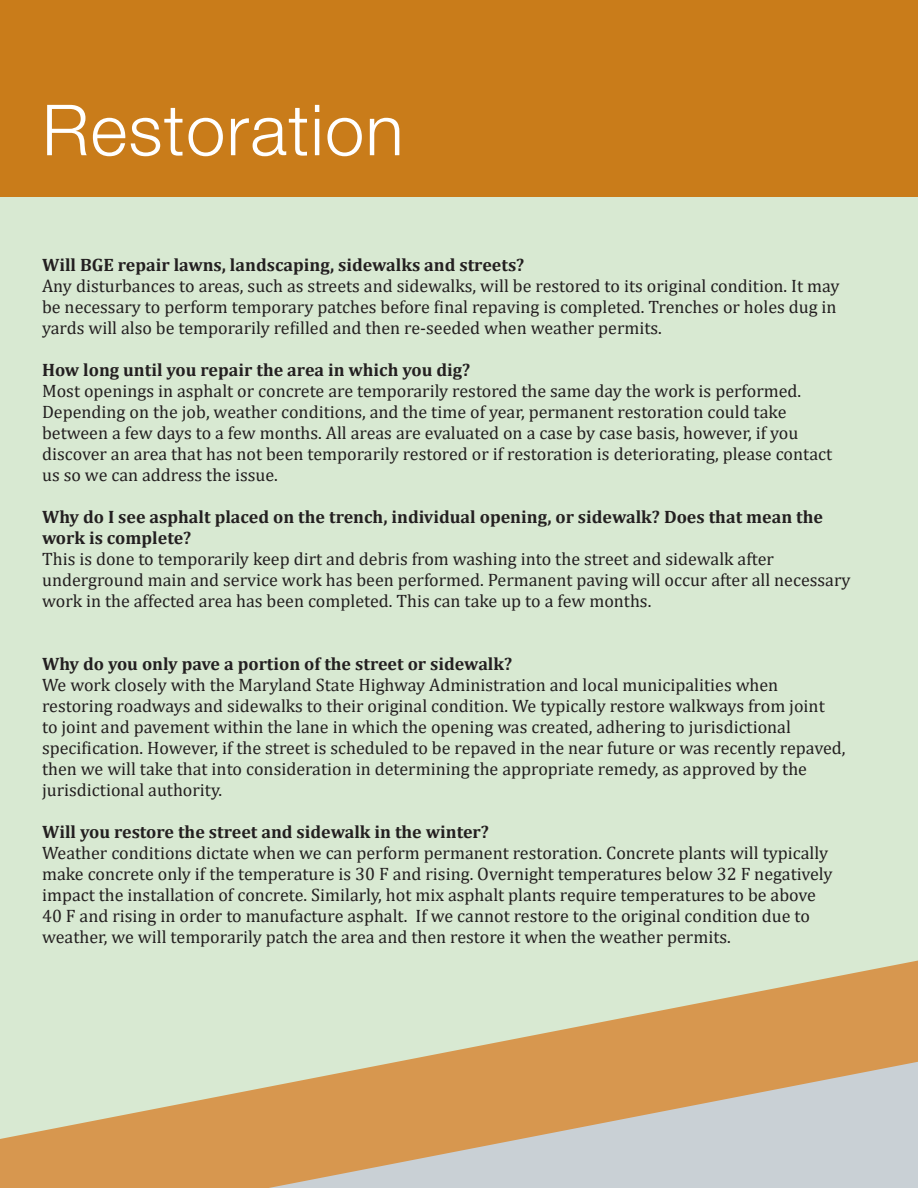
<style>
.page{position:relative;width:918px;height:1188px;background:#d8e9d2}
.page>*{position:absolute;margin:0;border:0;box-sizing:border-box;transform-origin:0 0}
.bullets{font:300 70.5px "Helvetica Neue LT Std";letter-spacing:.02em;color:#fff}
.bullets-2{font:18px/21px "Cambria";color:#231f20}
.bullets-3{font:700 18px/21px "Cambria";color:#231f20}
</style>
<div class="page">
<div style="left:0;top:0;width:918px;height:196px;background:#c97c1a"></div>
<svg style="left:0;top:961px;width:918px;height:227px"></svg>
<p class="bullets" style="left:42px;top:87px;width:363px">Restoration</p>
<p class="bullets-3" style="left:42px;top:254px;width:484px">Will BGE repair lawns, landscaping, sidewalks and streets?</p>
<p class="bullets-2" style="left:42px;top:275px;width:799px">Any disturbances to areas, such as streets and sidewalks, will be restored to its original condition. It may be necessary to perform temporary patches before final repaving is completed. Trenches or holes dug in yards will also be temporarily refilled and then re-seeded when weather permits.</p>
<p class="bullets-3" style="left:42px;top:359px;width:430px">How long until you repair the area in which you dig?</p>
<p class="bullets-2" style="left:42px;top:380px;width:792px">Most openings in asphalt or concrete are temporarily restored the same day the work is performed.<br>Depending on the job, weather conditions, and the time of year, permanent restoration could take between a few days to a few months. All areas are evaluated on a case by case basis, however, if you discover an area that has not been temporarily restored or if restoration is deteriorating, please contact us so we can address the issue.</p>
<p class="bullets-3" style="left:42px;top:506px;width:783px">Why do I see asphalt placed on the trench, individual opening, or sidewalk? Does that mean the work is complete?</p>
<p class="bullets-2" style="left:42px;top:548px;width:810px">This is done to temporarily keep dirt and debris from washing into the street and sidewalk after underground main and service work has been performed. Permanent paving will occur after all necessary work in the affected area has been completed. This can take up to a few months.</p>
<p class="bullets-3" style="left:42px;top:653px;width:472px">Why do you only pave a portion of the street or sidewalk?</p>
<p class="bullets-2" style="left:42px;top:674px;width:805px">We work closely with the Maryland State Highway Administration and local municipalities when restoring roadways and sidewalks to their original condition. We typically restore walkways from joint<br>to joint and pavement within the lane in which the opening was created, adhering to jurisdictional specification. However, if the street is scheduled to be repaved in the near future or was recently repaved, then we will take that into consideration in determining the appropriate remedy, as approved by the jurisdictional authority.</p>
<p class="bullets-3" style="left:42px;top:821px;width:448px">Will you restore the street and sidewalk in the winter?</p>
<p class="bullets-2" style="left:42px;top:842px;width:792px">Weather conditions dictate when we can perform permanent restoration. Concrete plants will typically make concrete only if the temperature is 30 F and rising. Overnight temperatures below 32 F negatively impact the installation of concrete. Similarly, hot mix asphalt plants require temperatures to be above 40 F and rising in order to manufacture asphalt. If we cannot restore to the original condition due to weather, we will temporarily patch the area and then restore it when the weather permits.</p>
</div>
